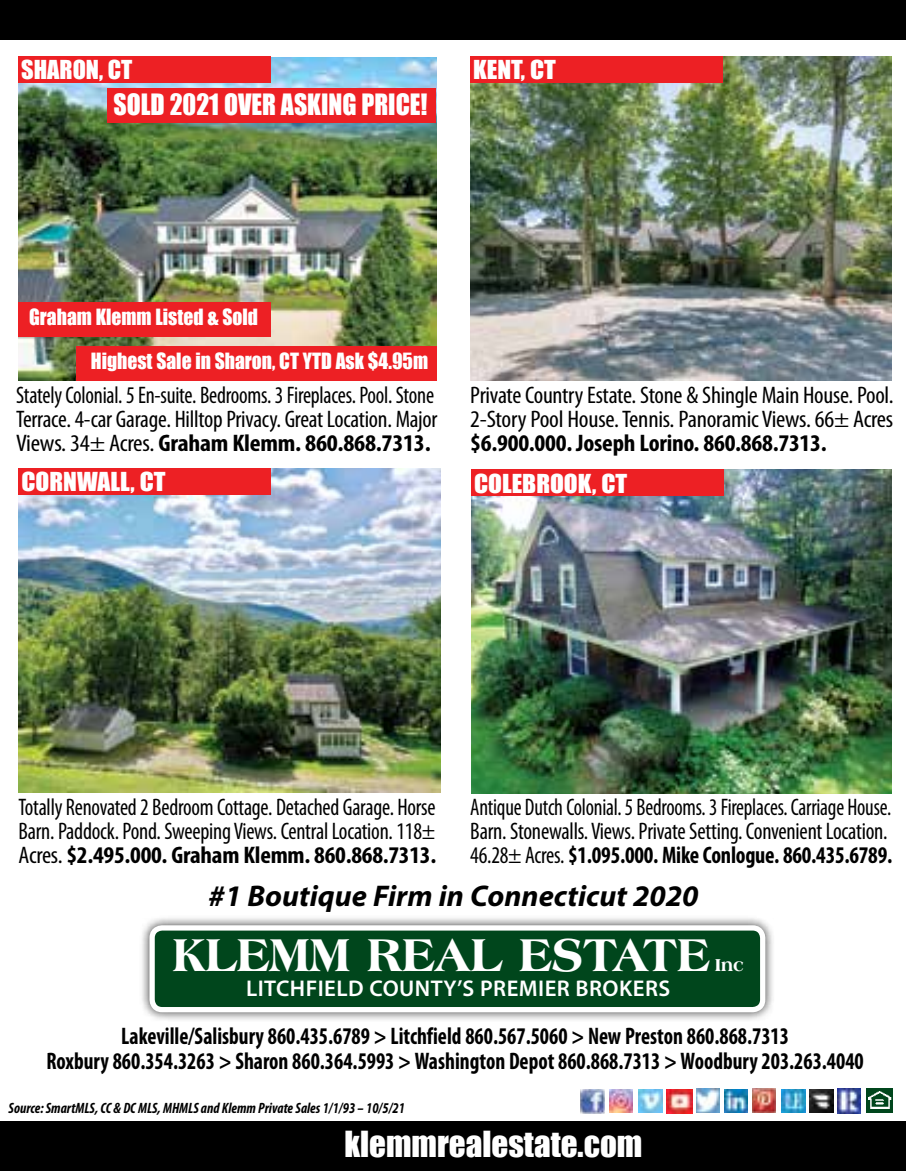
<style>
.page{position:relative;width:906px;height:1171px;background:#fff}
.page>*{position:absolute;margin:0;border:0;box-sizing:border-box;transform-origin:0 0}
.t1{font:800 48.9px "Americana BT";color:#fff;scale:.95 1}
.t2{font:33px "Impact";color:#fff}
.t3{font:italic 700 30px "Myriad Pro";color:#000}
.t4{font:27px "Impact";color:#fff;scale:.95 1}
.t5{font:condensed 24px/24px "Myriad Pro";letter-spacing:-.01em;color:#000;scale:.93 1}
.t6{font:700 condensed 24px/25.5px "Myriad Pro";color:#000;text-align:center;scale:.9 1}
.t7{font:condensed 24px/24px "Myriad Pro";letter-spacing:-.01em;color:#000;scale:.9 1}
.t8{font:condensed 24px/24px "Myriad Pro";letter-spacing:-.01em;color:#000}
.t9{font:700 condensed 24px "Myriad Pro";color:#000;scale:1.06 1}
.t10{font:24px "Impact";color:#fff;scale:1.06 1}
.t11{font:24px "Impact";color:#fff}
.t12{font:600 22.8px "Myriad Pro";letter-spacing:.02em;color:#fff}
.t13{font:20.4px "Impact";color:#fff;scale:.95 1}
.t14{font:800 18.3px "Americana BT";color:#fff}
.t15{font:italic 700 condensed 15px "Myriad Pro";color:#000;scale:.96 1}
.s1{font-weight:700}
.s2{font-stretch:semi-condensed}
</style>
<div class="page">
<div style="left:0;top:1121px;width:905px;height:50px;background:#000"></div>
<div style="left:139px;top:915px;width:636px;height:108px;background:#000;opacity:.75"></div>
<div style="left:152px;top:928px;width:610px;height:81px;background:#00461c;border-radius:10px"></div>
<div style="left:149px;top:925px;width:616px;height:87px;border:5px solid #fff;border-radius:10px"></div>
<img style="left:580px;top:1089px;width:24px;height:24px">
<img style="left:609px;top:1089px;width:23px;height:24px">
<img style="left:638px;top:1089px;width:24px;height:24px">
<img style="left:781px;top:1089px;width:24px;height:24px">
<img style="left:809px;top:1089px;width:23px;height:24px">
<div style="left:865px;top:1088px;width:27px;height:24px;background:#00461c"></div>
<img style="left:868px;top:1091px;width:22px;height:17px">
<img style="left:837px;top:1089px;width:23px;height:24px">
<img style="left:696px;top:1089px;width:23px;height:24px">
<img style="left:724px;top:1089px;width:23px;height:23px">
<img style="left:752px;top:1089px;width:23px;height:24px">
<img style="left:666px;top:1089px;width:25px;height:24px">
<div style="left:0;top:0;width:905px;height:39px;background:#000"></div>
<img style="left:18px;top:57px;width:418px;height:323px">
<div style="left:18px;top:57px;width:253px;height:26px;background:#ed2024"></div>
<img style="left:471px;top:470px;width:420px;height:323px">
<img style="left:470px;top:57px;width:421px;height:323px">
<div style="left:471px;top:470px;width:252px;height:26px;background:#ed2024"></div>
<div style="left:470px;top:57px;width:252px;height:26px;background:#ed2024"></div>
<img style="left:18px;top:469px;width:422px;height:323px">
<div style="left:19px;top:469px;width:252px;height:26px;background:#ed2024"></div>
<div style="left:77px;top:346px;width:360px;height:34px;background:#ed2024"></div>
<div style="left:18px;top:302px;width:252px;height:35px;background:#ed2024"></div>
<div style="left:107px;top:89px;width:329px;height:34px;background:#ed2024"></div>
<p class="t11" style="left:21px;top:51px;width:113px">SHARON, CT</p>
<p class="t4" style="left:113px;top:83px;width:332px">SOLD 2021 OVER ASKING PRICE!</p>
<p class="t10" style="left:473px;top:51px;width:79px">KENT, CT</p>
<p class="t13" style="left:29px;top:301px;width:242px">Graham Klemm Listed &amp; Sold</p>
<p class="t13" style="left:91px;top:345px;width:356px">Highest Sale in Sharon, CT YTD Ask $4.95m</p>
<p class="t5" style="left:16px;top:383px;width:454px">Stately Colonial. 5 En-suite. Bedrooms. 3 Fireplaces. Pool. Stone<br>Terrace. 4-car Garage. Hilltop Privacy. Great Location. Major<br>Views. 34± Acres. <span class="s1">Graham Klemm. 860.868.7313.</span></p>
<p class="t10" style="left:21px;top:463px;width:137px">CORNWALL, CT</p>
<p class="t8" style="left:470px;top:383px;width:424px">Private Country Estate. Stone &amp; Shingle Main House. Pool.<br>2-Story Pool House. Tennis. Panoramic Views. 66± Acres</p>
<p class="t9" style="left:470px;top:428px;width:337px">$6.900.000. Joseph Lorino. 860.868.7313.</p>
<p class="t10" style="left:474px;top:464px;width:146px">COLEBROOK, CT</p>
<p class="t5" style="left:19px;top:795px;width:450px;text-align:justify">Totally Renovated 2 Bedroom Cottage. Detached Garage. Horse Barn. Paddock. Pond. Sweeping Views. Central Location. 118± Acres. <span class="s1">$2.495.000. Graham Klemm. 860.868.7313.</span></p>
<p class="t3" style="left:208px;top:876px;width:491px">#1 Boutique Firm in Connecticut 2020</p>
<p class="t7" style="left:470px;top:796px;width:470px">Antique Dutch Colonial. 5 Bedrooms. 3 Fireplaces. Carriage House.<br>Barn. Stonewalls. Views. Private Setting. Convenient Location.<br>46.28± Acres. <span class="s1">$1.095.000. Mike Conlogue. 860.435.6789.</span></p>
<h1 class="t1" style="left:172px;top:925px;width:566px">KLEMM REAL ESTATE</h1>
<p class="t14" style="left:714px;top:953px;width:31px">Inc</p>
<p class="t12" style="left:246px;top:974px;width:425px">LITCHFIELD COUNTY’S PREMIER BROKERS</p>
<p class="t6" style="left:46px;top:1022px;width:909px">Lakeville/Salisbury 860.435.6789 &gt; Litchfield 860.567.5060 &gt; New Preston 860.868.7313<br>Roxbury 860.354.3263 &gt; Sharon 860.364.5993 &gt; Washington Depot 860.868.7313 &gt; Woodbury 203.263.4040</p>
<p class="t15" style="left:9px;top:1098px;width:414px">Source: SmartMLS, CC &amp; DC MLS, MHMLS and Klemm Private Sales <span class="s2">1/1/93 – 10/5/21</span></p>
<h2 class="t2" style="left:344px;top:1118px;width:299px">klemmrealestate.com</h2>
</div>
